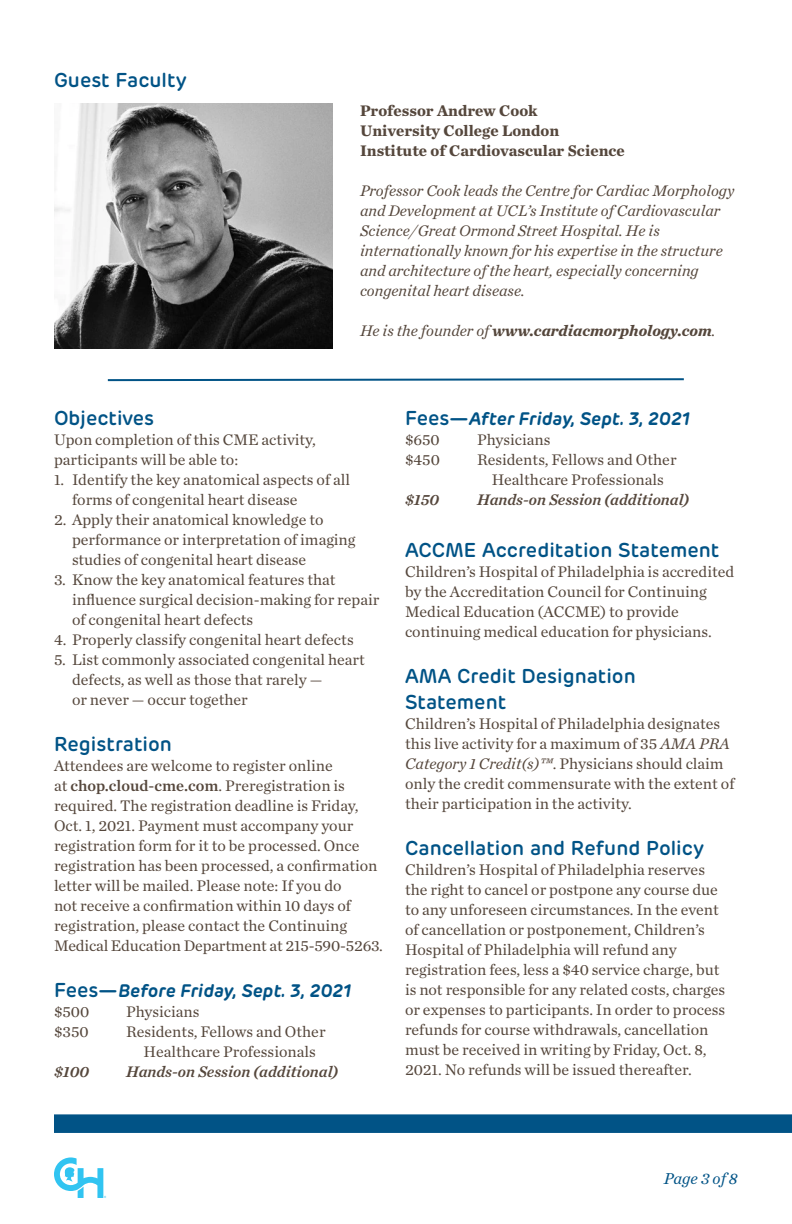
<style>
.page{position:relative;width:792px;height:1224px;background:#fff}
.page>*{position:absolute;margin:0;border:0;box-sizing:border-box;transform-origin:0 0}
.body_copy_headings{font:600 20px/26px "Rubrik New";color:#015386}
.body_copy_headings-2{font:italic 700 18px "Rubrik New";color:#015386}
.t1{font:italic 16.4px "Chronicle Text G1";color:#015386}
.body_copy{font:16px/20px "Chronicle Text G1";color:#55473c}
.Faculty_Titles{font:italic 16px/20px "Chronicle Text G1";color:#55473c}
.Faculty_Names{font:700 16px "Chronicle Text G1";color:#55473c}
.body_copy-2{font:italic 16px "Chronicle Text G1 Semi";color:#55473c}
.Faculty_Titles-2{font:italic 700 16px "Chronicle Text G1";color:#55473c}
.s1{font-weight:400}
.s2{font-family:"Chronicle Text G1 Semi"}
.s3{font-weight:600;font-style:normal;font-size:20px}
.s4{font-style:italic}
</style>
<div class="page">
<div style="left:54px;top:1114px;width:738px;height:19px;background:#015386"></div>
<svg style="left:54px;top:1157px;width:52px;height:41px"></svg>
<img style="left:54px;top:104px;width:279px;height:244px">
<svg style="left:107px;top:378px;width:577px;height:4px"></svg>
<p class="body_copy_headings" style="left:54px;top:68px;width:134px">Guest Faculty</p>
<p class="Faculty_Names" style="left:360px;top:98px;width:179px">Professor Andrew Cook</p>
<p class="Faculty_Names" style="left:360px;top:118px;width:201px">University College London</p>
<p class="Faculty_Names" style="left:360px;top:138px;width:266px">Institute of Cardiovascular Science</p>
<p class="Faculty_Titles" style="left:360px;top:180px;width:376px">Professor Cook leads the Centre for Cardiac Morphology and Development at UCL’s Institute of Cardiovascular Science/Great Ormond Street Hospital. He is internationally known for his expertise in the structure and architecture of the heart, especially concerning congenital heart disease.</p>
<p class="Faculty_Titles-2" style="left:360px;top:318px;width:357px"><span class="s1">He is the founder of</span> www.cardiacmorphology.com<span class="s1">.</span></p>
<p class="body_copy_headings" style="left:54px;top:405px;width:102px">Objectives</p>
<p class="body_copy" style="left:54px;top:428px;width:263px">Upon completion of this CME activity, participants will be able to:</p>
<p class="body_copy" style="left:72px;top:468px;width:280px;text-indent:-18px">1. Identify the key anatomical aspects of all forms of congenital heart disease</p>
<p class="body_copy" style="left:72px;top:508px;width:285px;text-indent:-18px">2. Apply their anatomical knowledge to performance or interpretation of imaging studies of congenital heart disease</p>
<p class="body_copy" style="left:72px;top:568px;width:309px;text-indent:-18px">3. Know the key anatomical features that influence surgical decision-making for repair of congenital heart defects</p>
<p class="body_copy" style="left:54px;top:628px;width:301px">4. Properly classify congenital heart defects</p>
<p class="body_copy" style="left:72px;top:648px;width:294px;text-indent:-18px">5. List commonly associated congenital heart defects, as well as those that rarely —<br>or never — occur together</p>
<p class="body_copy_headings" style="left:54px;top:731px;width:120px">Registration</p>
<p class="body_copy" style="left:54px;top:754px;width:330px">Attendees are welcome to register online<br>at <span class="s2">chop.cloud-cme.com</span>. Preregistration is required. The registration deadline is Friday, Oct. 1, 2021. Payment must accompany your registration form for it to be processed. Once registration has been processed, a confirmation letter will be mailed. Please note: If you do<br>not receive a confirmation within 10 days of registration, please contact the Continuing Medical Education Department at 215-590-5263.</p>
<p class="body_copy_headings-2" style="left:54px;top:979px;width:299px"><span class="s3">Fees—</span>Before Friday, Sept. 3, 2021</p>
<p class="body_copy" style="left:54px;top:1000px;width:37px">$500</p>
<p class="body_copy" style="left:126px;top:1000px;width:75px">Physicians</p>
<p class="body_copy" style="left:54px;top:1020px;width:36px">$350</p>
<p class="body_copy" style="left:126px;top:1020px;width:201px">Residents, Fellows and Other</p>
<p class="body_copy" style="left:144px;top:1040px;width:174px">Healthcare Professionals</p>
<p class="body_copy-2" style="left:54px;top:1059px;width:37px">$100</p>
<p class="body_copy-2" style="left:126px;top:1059px;width:214px">Hands-on Session (additional)</p>
<p class="body_copy_headings-2" style="left:405px;top:407px;width:286px"><span class="s3">Fees—</span>After Friday, Sept. 3, 2021</p>
<p class="body_copy" style="left:405px;top:428px;width:36px">$650</p>
<p class="body_copy" style="left:477px;top:428px;width:75px">Physicians</p>
<p class="body_copy" style="left:405px;top:448px;width:36px">$450</p>
<p class="body_copy" style="left:477px;top:448px;width:201px">Residents, Fellows and Other</p>
<p class="body_copy" style="left:492px;top:468px;width:174px">Healthcare Professionals</p>
<p class="body_copy-2" style="left:405px;top:487px;width:36px">$150</p>
<p class="body_copy-2" style="left:477px;top:487px;width:214px">Hands-on Session (additional)</p>
<p class="body_copy_headings" style="left:405px;top:537px;width:316px">ACCME Accreditation Statement</p>
<p class="body_copy" style="left:405px;top:560px;width:331px">Children’s Hospital of Philadelphia is accredited by the Accreditation Council for Continuing Medical Education (ACCME) to provide continuing medical education for physicians.</p>
<p class="body_copy_headings" style="left:405px;top:663px;width:232px">AMA Credit Designation<br>Statement</p>
<p class="body_copy" style="left:405px;top:712px;width:331px">Children’s Hospital of Philadelphia designates this live activity for a maximum of 35 <span class="s4">AMA PRA Category 1 Credit(s)™</span>. Physicians should claim only the credit commensurate with the extent of their participation in the activity.</p>
<p class="body_copy_headings" style="left:405px;top:835px;width:300px">Cancellation and Refund Policy</p>
<p class="body_copy" style="left:405px;top:858px;width:322px">Children’s Hospital of Philadelphia reserves the right to cancel or postpone any course due to any unforeseen circumstances. In the event of cancellation or postponement, Children’s Hospital of Philadelphia will refund any registration fees, less a $40 service charge, but is not responsible for any related costs, charges or expenses to participants. In order to process refunds for course withdrawals, cancellation must be received in writing by Friday, Oct. 8, 2021. No refunds will be issued thereafter.</p>
<p class="t1" style="left:664px;top:1166px;width:75px">Page 3 of 8</p>
</div>
